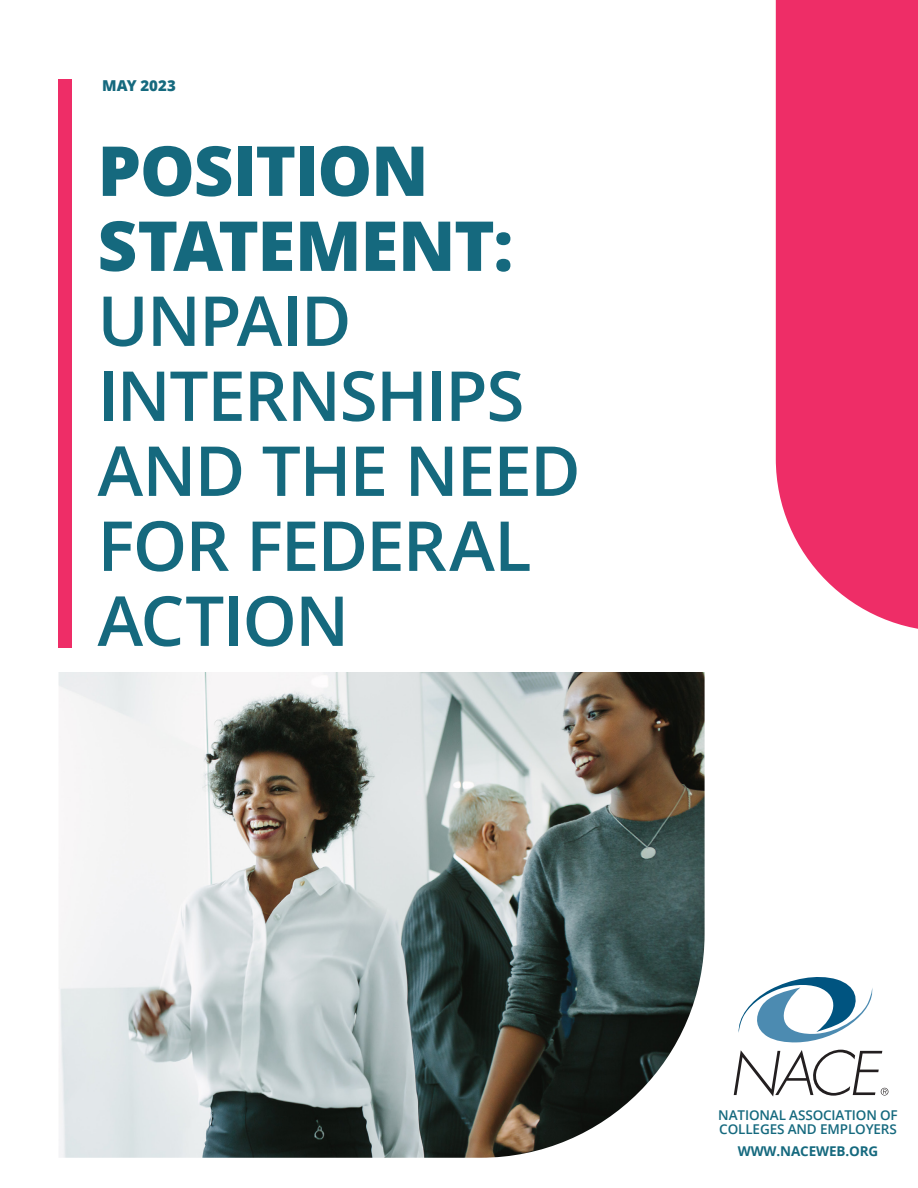
<style>
.page{position:relative;width:918px;height:1188px;background:#fff}
.page>*{position:absolute;margin:0;border:0;box-sizing:border-box;transform-origin:0 0}
.t1{font:600 69px/75px "Open Sans";letter-spacing:-.025em;color:#15697e}
.t2{font:800 69px/75px "Open Sans";letter-spacing:-.02em;color:#15697e}
.t3{font:800 15px "Open Sans";letter-spacing:.01em;color:#15697e}
.body{font:600 13.5px/13.5px "Open Sans";letter-spacing:-.01em;color:#15697e}
.body-2{font:700 13.5px "Open Sans";letter-spacing:-.01em;color:#15697e}
</style>
<div class="page">
<svg style="left:775px;top:0;width:143px;height:629px;background:#f04779"></svg>
<div style="left:58px;top:80px;width:14px;height:568px;background:#ee2d67"></div>
<svg style="left:738px;top:977px;width:135px;height:66px"></svg>
<svg style="left:734px;top:1050px;width:154px;height:47px"></svg>
<img style="left:58px;top:672px;width:647px;height:486px">
<p class="t3" style="left:102px;top:74px;width:75px">MAY 2023</p>
<p class="t2" style="left:98px;top:130px;width:417px">POSITION<br>STATEMENT:</p>
<p class="t1" style="left:98px;top:282px;width:485px">UNPAID<br>INTERNSHIPS<br>AND THE NEED<br>FOR FEDERAL<br>ACTION</p>
<p class="body" style="left:718px;top:1108px;width:181px">NATIONAL ASSOCIATION OF<br>COLLEGES AND EMPLOYERS</p>
<p class="body-2" style="left:738px;top:1142px;width:142px">WWW.NACEWEB.ORG</p>
</div>
